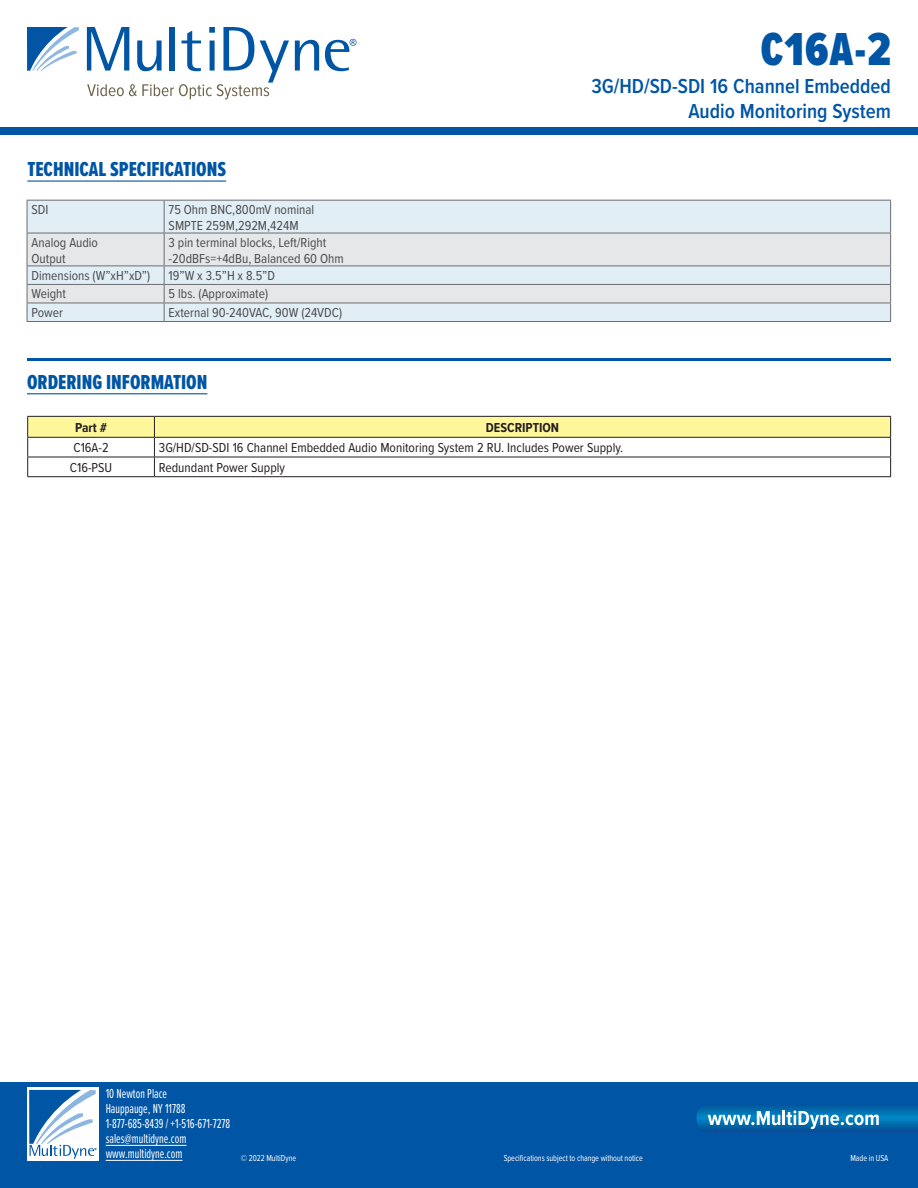
<style>
.page{position:relative;width:918px;height:1188px;background:#fff}
.page>*{position:absolute;margin:0;border:0;box-sizing:border-box;transform-origin:0 0}
.t1{font:900 48px "Proxima Nova Ex Cn";color:#0155a5}
.t2{font:600 21px/25.3px "Proxima Nova Cond";color:#0155a5;text-align:right}
.t3{font:21px "Proxima Nova Ex Cn Extrabld";color:#0155a5}
.t4{font:13.5px/16.2px "Proxima Nova Cond";color:#4b4c4d}
.t5{font:13.5px "Proxima Nova Cond";color:#231f20}
.t6{font:13.5px/15px "Proxima Nova Ex Cn";color:#fff;scale:.9 1}
.t7{font:700 13.5px "Proxima Nova Cond";color:#231f20}
.t8{font:9px "Proxima Nova Cond";letter-spacing:-.005em;color:#fff;scale:.9 1}
</style>
<div class="page">
<div style="left:0;top:127px;width:918px;height:7px;background:#0155a5"></div>
<svg style="left:295px;top:40px;width:24px;height:31px"></svg>
<svg style="left:27px;top:27px;width:52px;height:44px"></svg>
<svg style="left:325px;top:39px;width:32px;height:32px"></svg>
<svg style="left:87px;top:27px;width:202px;height:72px"></svg>
<div style="left:0;top:1082px;width:918px;height:106px;background:#0155a5"></div>
<svg style="left:697px;top:1107px;width:221px;height:25px"></svg>
<div style="left:27px;top:1088px;width:72px;height:73px;background:linear-gradient(to bottom,#fff,#fff)"></div>
<svg style="left:29px;top:1090px;width:68px;height:69px"></svg>
<hr style="left:106px;top:1145px;width:80px;height:1px;background:#fff">
<hr style="left:106px;top:1160px;width:76px;height:1px;background:#fff">
<hr style="left:27px;top:181px;width:199px;height:1px;background:#0155a5">
<hr style="left:27px;top:359px;width:864px;height:2px;background:#0155a5">
<hr style="left:27px;top:393px;width:180px;height:1px;background:#0155a5">
<svg style="left:27px;top:416px;width:864px;height:60px"></svg>
<hr style="left:27px;top:476px;width:127px;height:1px;background:#231f20">
<hr style="left:154px;top:476px;width:737px;height:1px;background:#231f20">
<div style="left:28px;top:201px;width:862px;height:120px;background:#e1eef6"></div>
<svg style="left:28px;top:234px;width:862px;height:69px;background:#e2e6ea"></svg>
<hr style="left:27px;top:200px;width:137px;height:1px;background:#6c6d70">
<hr style="left:27px;top:201px;width:1px;height:32px;background:#6c6d70">
<hr style="left:164px;top:200px;width:727px;height:1px;background:#6c6d70">
<hr style="left:164px;top:201px;width:1px;height:32px;background:#6c6d70">
<hr style="left:890px;top:201px;width:1px;height:32px;background:#6c6d70">
<hr style="left:27px;top:233px;width:137px;height:1px;background:#6c6d70">
<hr style="left:27px;top:233px;width:1px;height:33px;background:#6c6d70">
<hr style="left:164px;top:233px;width:727px;height:1px;background:#6c6d70">
<hr style="left:164px;top:233px;width:1px;height:33px;background:#6c6d70">
<hr style="left:890px;top:233px;width:1px;height:33px;background:#6c6d70">
<hr style="left:27px;top:266px;width:137px;height:1px;background:#6c6d70">
<hr style="left:164px;top:266px;width:727px;height:1px;background:#6c6d70">
<hr style="left:27px;top:284px;width:137px;height:1px;background:#6c6d70">
<hr style="left:164px;top:284px;width:727px;height:1px;background:#6c6d70">
<hr style="left:27px;top:303px;width:137px;height:1px;background:#6c6d70">
<svg style="left:27px;top:266px;width:1px;height:55px"></svg>
<hr style="left:164px;top:303px;width:727px;height:1px;background:#6c6d70">
<svg style="left:164px;top:266px;width:1px;height:55px"></svg>
<svg style="left:890px;top:266px;width:1px;height:55px"></svg>
<hr style="left:27px;top:321px;width:137px;height:1px;background:#6c6d70">
<hr style="left:164px;top:321px;width:727px;height:1px;background:#6c6d70">
<h2 class="t3" style="left:27px;top:154px;width:200px">TECHNICAL SPECIFICATIONS</h2>
<p class="t4" style="left:32px;top:201px;width:18px">SDI</p>
<p class="t4" style="left:169px;top:201px;width:147px">75 Ohm BNC,800mV nominal<br>SMPTE 259M,292M,424M</p>
<p class="t4" style="left:32px;top:234px;width:68px">Analog Audio<br>Output</p>
<p class="t4" style="left:169px;top:234px;width:177px">3 pin terminal blocks, Left/Right -20dBFs=+4dBu, Balanced 60 Ohm</p>
<p class="t4" style="left:32px;top:266px;width:120px">Dimensions (W”xH”xD”)</p>
<p class="t4" style="left:169px;top:266px;width:108px">19”W x 3.5”H x 8.5”D</p>
<p class="t4" style="left:32px;top:285px;width:36px">Weight</p>
<p class="t4" style="left:169px;top:285px;width:101px">5 lbs. (Approximate)</p>
<p class="t4" style="left:32px;top:303px;width:33px">Power</p>
<p class="t4" style="left:169px;top:303px;width:175px">External 90-240VAC, 90W (24VDC)</p>
<h1 class="t1" style="left:761px;top:14px;width:132px">C16A-2</h1>
<h2 class="t2" style="left:591px;top:72px;width:301px">3G/HD/SD-SDI 16 Channel Embedded<br>Audio Monitoring System</h2>
<h2 class="t3" style="left:27px;top:366px;width:182px">ORDERING INFORMATION</h2>
<p class="t7" style="left:75px;top:418px;width:33px">Part #</p>
<p class="t7" style="left:486px;top:418px;width:75px">DESCRIPTION</p>
<p class="t5" style="left:74px;top:438px;width:37px">C16A-2</p>
<p class="t5" style="left:159px;top:438px;width:466px">3G/HD/SD-SDI 16 Channel Embedded Audio Monitoring System 2 RU. Includes Power Supply.</p>
<p class="t5" style="left:70px;top:458px;width:44px">C16-PSU</p>
<p class="t5" style="left:159px;top:458px;width:128px">Redundant Power Supply</p>
<p class="t6" style="left:106px;top:1086px;width:140px">10 Newton Place<br>Hauppauge, NY 11788<br>1-877-685-8439 / +1-516-671-7278 sales@multidyne.com www.multidyne.com</p>
<p class="t8" style="left:241px;top:1151px;width:63px">© 2022 MultiDyne</p>
<p class="t8" style="left:504px;top:1151px;width:156px">Specifications subject to change without notice</p>
<p class="t8" style="left:850px;top:1151px;width:44px">Made in USA</p>
</div>
